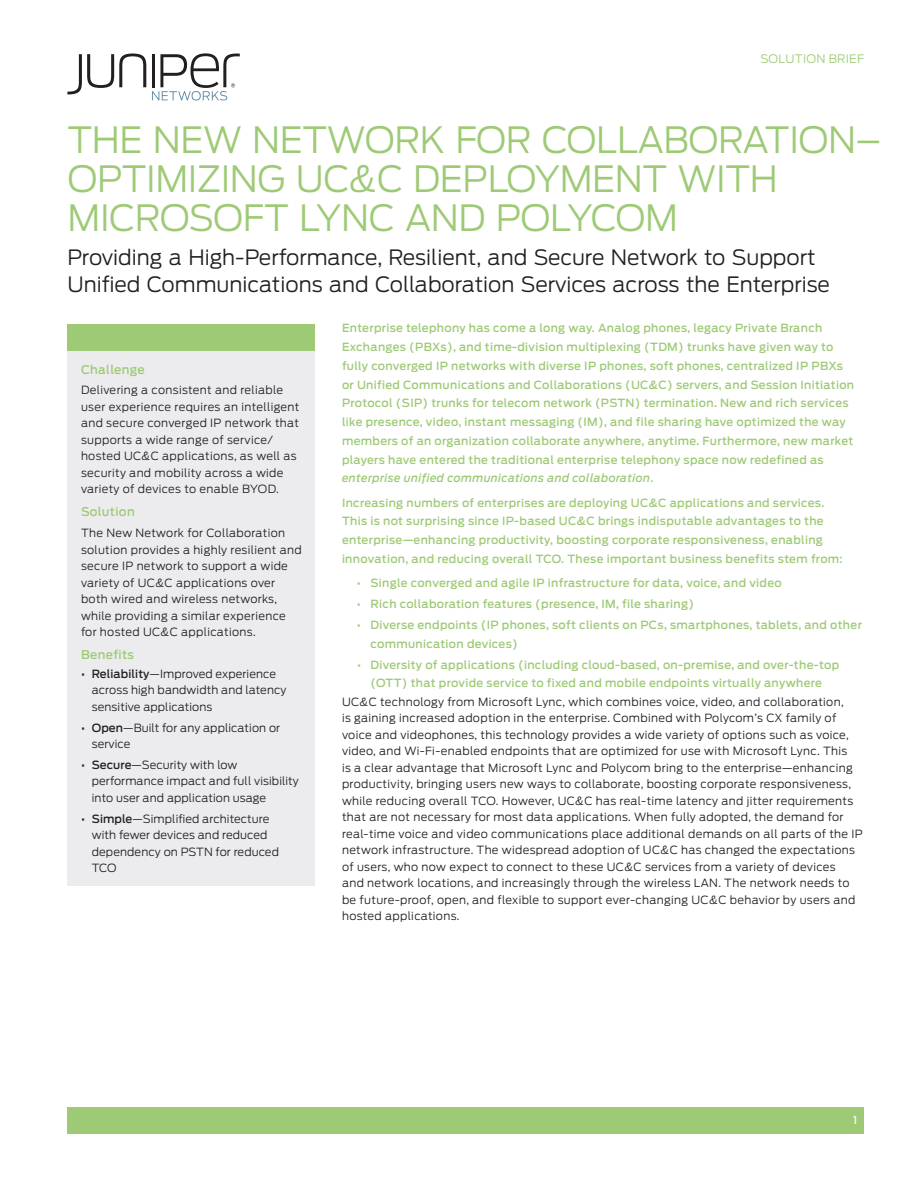
<style>
.page{position:relative;width:918px;height:1188px;background:#fff}
.page>*{position:absolute;margin:0;border:0;box-sizing:border-box;transform-origin:0 0}
.t1{font:300 36px/39px "Antenna";letter-spacing:-.01em;color:#9eca76}
.t2{font:300 21px/27px "Antenna";color:#231f20}
.t3{font:500 12px "Antenna";letter-spacing:.03em;color:#9eca76}
.t4{font:300 11.7px "Antenna";letter-spacing:.025em;color:#9eca76}
.t5{font:300 11.25px/16.5px "Antenna";letter-spacing:.03em;color:#231f20}
.t6{font:500 11.25px/18.8px "Antenna";letter-spacing:.03em;color:#9eca76}
.t7{font:300 11.25px/16.5px "Antenna";letter-spacing:.01em;color:#231f20}
.t8{font:500 10.5px "Antenna";color:#fff}
.s1{font-style:italic}
.s2{font-weight:500}
</style>
<div class="page">
<svg style="left:67px;top:54px;width:79px;height:40px"></svg>
<svg style="left:152px;top:53px;width:88px;height:48px"></svg>
<div style="left:68px;top:1107px;width:796px;height:27px;background:#9eca76"></div>
<div style="left:68px;top:324px;width:247px;height:27px;background:#9eca76"></div>
<div style="left:68px;top:351px;width:247px;height:535px;background:#ececee"></div>
<p class="t4" style="left:760px;top:52px;width:105px">SOLUTION BRIEF</p>
<h1 class="t1" style="left:68px;top:120px;width:721px">The New Network for Collaboration</h1>
<h1 class="t1" style="left:856px;top:120px;width:27px">–</h1>
<h1 class="t1" style="left:68px;top:159px;width:712px">Opti mizing UC&amp;C Deployment with<br>Mic</h1>
<h1 class="t1" style="left:135px;top:198px;width:53px">roso</h1>
<h1 class="t1" style="left:243px;top:198px;width:81px">ft Lync</h1>
<h1 class="t1" style="left:405px;top:198px;width:189px">and Po lyco</h1>
<h1 class="t1" style="left:645px;top:198px;width:34px">m</h1>
<h2 class="t2" style="left:68px;top:243px;width:764px">Providing a H igh-Performance, Resilient, and Secure Network to Support<br>Unified Communications and Collaboration Services across the Enterprise</h2>
<p class="t6" style="left:342px;top:319px;width:514px">Enterprise telephony has come a long way. Analog phones, legacy Private Branch Exchanges (PBXs), and time-division multiplexing (TDM) trunks have given way to fully converged IP networks with diverse IP phones, soft phones, centralized IP PBXs or Unified Communications and Collaborations (UC&amp;C) servers, and Session Initiation Protocol (SIP) trunks for telecom network (PSTN) termination. New and rich services like presence, video, instant messaging (IM), and file sharing have optimized the way members of an organization collaborate anywhere, anytime. Furthermore, new market players have entered the traditional enterprise telephony space now redefined as <span class="s1">enterprise unified communications and collaboration</span>.</p>
<p class="t6" style="left:342px;top:493px;width:502px">Increasing numbers of enterprises are deploying UC&amp;C applications and services.<br>This is not surprising since IP-based UC&amp;C brings indisputable advantages to the enterprise—enhancing productivity, boosting corporate responsiveness, enabling innovation, and reducing overall TCO. These important business benefits stem from:</p>
<p class="t6" style="left:357px;top:574px;width:426px">• Single converged and agile IP infrastructure for data, voice, and video</p>
<p class="t6" style="left:357px;top:595px;width:339px">• Rich collaboration features (presence, IM, file sharing)</p>
<p class="t6" style="left:371px;top:615px;width:493px;text-indent:-14px">• Diverse endpoints (IP phones, soft clients on PCs, smartphones, tablets, and other communication devices)</p>
<p class="t6" style="left:357px;top:655px;width:484px;text-align:center">• Diversity of applications (including cloud-based, on-premise, and over-the-top (OTT) that provide service to fixed and mobile endpoints virtually anywhere</p>
<p class="t5" style="left:342px;top:694px;width:522px">UC&amp;C technology from M icrosoft Lync, which combines voice, video, and collaboration,<br>is gaining increased adoption in the enterprise. Combined with Polycom’s CX family of voice and videophones, this technology provides a wide variety of options such as voice, video, and Wi-Fi-enabled endpoints that are optimized for use with M icrosoft Lync. This<br>is a clear advantage that M icrosoft Lync and Polycom bring to the enterprise—enhancing productivity, bringing users new ways to collaborate, boosting corporate responsiveness, while reducing overall TCO. H owever, UC&amp;C has real-time latency and jitter requirements that are not necessary for most data applications. When fully adopted, the demand for real-time voice and video communications place additional demands on all parts of the IP network infrastructure. The widespread adoption of UC&amp;C has changed the expectations of users, who now expect to connect to these UC&amp;C services from a variety of devices<br>and network locations, and increasingly through the wireless LAN. The network needs to be future-proof, open, and flexible to support ever-changing UC&amp;C behavior by users and hosted applications.</p>
<p class="t3" style="left:81px;top:362px;width:65px">Challenge</p>
<p class="t5" style="left:81px;top:382px;width:220px">Delivering a consistent and reliable user experience requires an intelligent and secure converged IP network that supports a wide range of service/ hosted UC&amp;C applications, as well as security and mobility across a wide variety of devices to enable BYOD.</p>
<p class="t3" style="left:81px;top:505px;width:55px">Solution</p>
<p class="t5" style="left:81px;top:525px;width:222px">The New Network for Collaboration solution provides a highly resilient and secure IP network to support a wide variety of UC&amp;C applications over both wired and wireless networks, while providing a similar experience for hosted UC&amp;C applications.</p>
<p class="t3" style="left:81px;top:648px;width:55px">Benefits</p>
<p class="t7" style="left:92px;top:665px;width:196px;text-indent:-11px"><span class="s2">• Reliability</span>—Improved experience across high bandwidth and latency sensitive applications</p>
<p class="t7" style="left:92px;top:719px;width:190px;text-indent:-11px"><span class="s2">• Open</span>—Built for any application or service</p>
<p class="t7" style="left:92px;top:757px;width:209px;text-indent:-11px"><span class="s2">• Secure</span>—Security with low performance impact and full visibility into user and application usage</p>
<p class="t7" style="left:92px;top:810px;width:189px;text-indent:-11px"><span class="s2">• Simple</span>—Simplified architecture with fewer devices and reduced dependency on PSTN for reduced<br>TCO</p>
<p class="t8" style="left:853px;top:1114px;width:6px">1</p>
</div>
